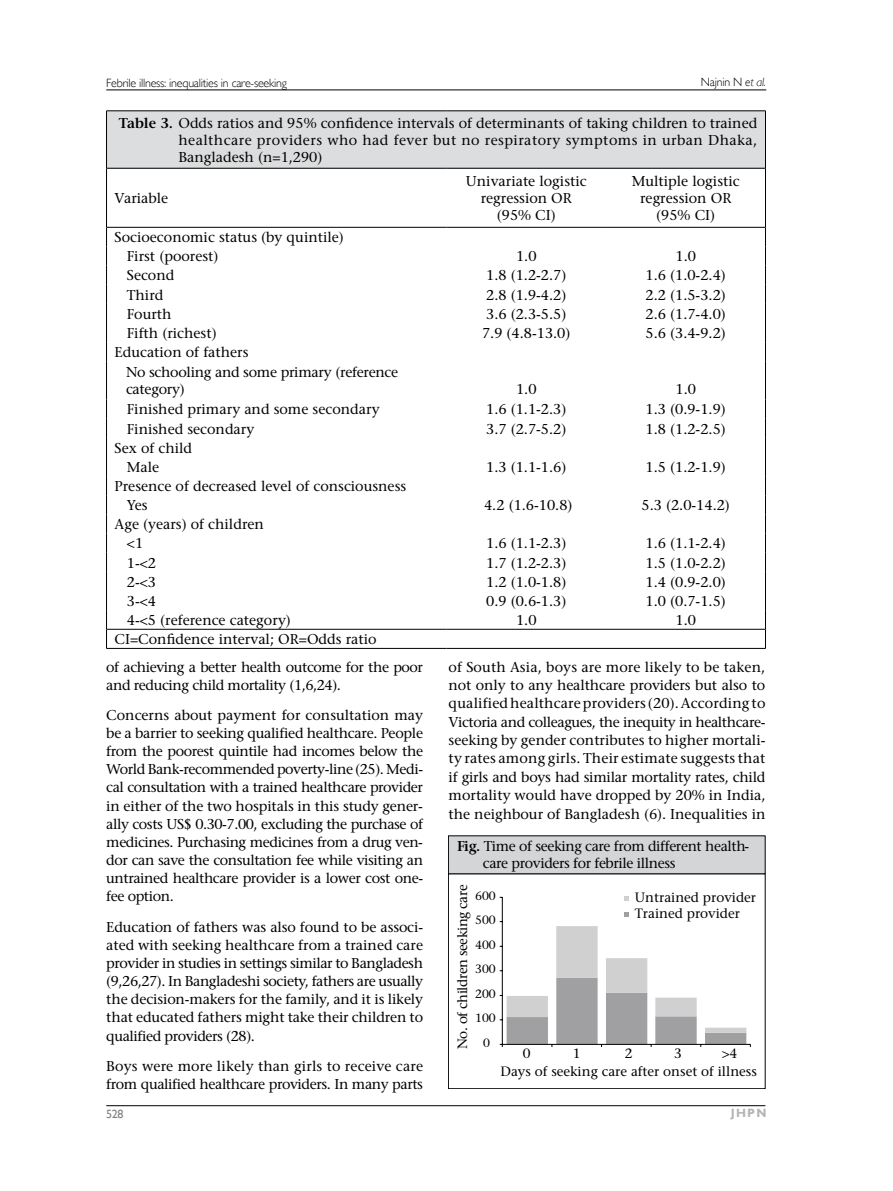
<style>
.page{position:relative;width:893px;height:1191px;background:#fff}
.page>*{position:absolute;margin:0;border:0;box-sizing:border-box;transform-origin:0 0}
.t1{font:500 14.25px/18.1px "Stone Serif Std";color:#000;text-align:justify}
.t2{font:500 14.25px/18px "Stone Serif Std";letter-spacing:-.03em;color:#000}
.t3{font:500 14.25px/17.1px "Stone Serif Std";letter-spacing:-.025em;color:#000}
.t4{font:500 14.25px/20.1px "Stone Serif Std";letter-spacing:-.02em;color:#000}
.t5{font:500 13.5px/15.9px "Stone Serif Std";color:#000}
.t6{font:300 12px "Gill Sans";letter-spacing:-.02em;color:#000}
.t7{font:500 12px "Stone Serif Std";color:#000}
.t8{font:700 12px "Gill Sans";color:#b2b4b6}
.t9{font:12px "Gill Sans";color:#808285}
.s1{font-style:italic}
.s2{font-weight:600}
</style>
<div class="page">
<hr style="left:106px;top:90px;width:660px;height:1px;background:#000">
<hr style="left:106px;top:1105px;width:659px;height:1px;background:#000">
<div style="left:107px;top:111px;width:658px;height:57px;background:#dcddde"></div>
<hr style="left:106px;top:111px;width:341px;height:1px;background:#000">
<hr style="left:106px;top:111px;width:1px;height:57px;background:#000">
<hr style="left:447px;top:111px;width:159px;height:1px;background:#000">
<hr style="left:606px;top:111px;width:160px;height:1px;background:#000">
<hr style="left:765px;top:111px;width:1px;height:57px;background:#000">
<hr style="left:106px;top:168px;width:341px;height:1px;background:#000">
<hr style="left:106px;top:168px;width:1px;height:59px;background:#000">
<hr style="left:447px;top:168px;width:159px;height:1px;background:#000">
<hr style="left:606px;top:168px;width:160px;height:1px;background:#000">
<hr style="left:765px;top:168px;width:1px;height:59px;background:#000">
<hr style="left:106px;top:227px;width:341px;height:1px;background:#000">
<hr style="left:447px;top:227px;width:159px;height:1px;background:#000">
<hr style="left:606px;top:227px;width:160px;height:1px;background:#000">
<svg style="left:106px;top:227px;width:1px;height:134px"></svg>
<svg style="left:765px;top:227px;width:1px;height:134px"></svg>
<hr style="left:106px;top:361px;width:1px;height:38px;background:#000">
<hr style="left:765px;top:361px;width:1px;height:38px;background:#000">
<hr style="left:106px;top:629px;width:341px;height:1px;background:#000">
<svg style="left:106px;top:399px;width:1px;height:249px"></svg>
<hr style="left:447px;top:629px;width:159px;height:1px;background:#000">
<hr style="left:606px;top:629px;width:160px;height:1px;background:#000">
<svg style="left:765px;top:399px;width:1px;height:249px"></svg>
<hr style="left:106px;top:648px;width:341px;height:1px;background:#000">
<hr style="left:447px;top:648px;width:159px;height:1px;background:#000">
<hr style="left:606px;top:648px;width:160px;height:1px;background:#000">
<svg style="left:499px;top:896px;width:252px;height:151px"></svg>
<div style="left:448px;top:873px;width:317px;height:216px;border:1px solid #000"></div>
<div style="left:448px;top:836px;width:317px;height:37px;background:#d3d5d7"></div>
<div style="left:448px;top:835px;width:317px;height:39px;border:1px solid #000"></div>
<p class="t6" style="left:106px;top:76px;width:182px">Febrile illness: inequalities in care-seeking</p>
<p class="t6" style="left:701px;top:75px;width:67px">Najnin N <span class="s1">et al.</span></p>
<p class="t1" style="left:178px;top:114px;width:580px;line-height:17.1px;text-indent:-60px"><span class="s2">Table 3.</span> Odds ratios and 95% confidence intervals of determinants of taking children to trained healthcare providers who had fever but no respiratory symptoms in urban Dhaka, Bangladesh (n=1,290)</p>
<p class="t1" style="left:115px;top:189px;width:55px">Variable</p>
<p class="t1" style="left:466px;top:172px;width:122px;line-height:17.1px;text-align:center">Univariate logistic regression OR (95% CI)</p>
<p class="t1" style="left:632px;top:172px;width:110px;line-height:17.1px;text-align:center">Multiple logistic regression OR (95% CI)</p>
<p class="t1" style="left:127px;top:228px;width:219px;line-height:19.2px;text-indent:-12px">Socioeconomic status (by quintile)<br>First (poorest)</p>
<p class="t1" style="left:516px;top:247px;width:22px">1.0</p>
<p class="t1" style="left:675px;top:247px;width:22px">1.0</p>
<p class="t1" style="left:127px;top:266px;width:49px">Second</p>
<p class="t1" style="left:486px;top:266px;width:82px">1.8 (1.2-2.7)</p>
<p class="t1" style="left:646px;top:266px;width:82px">1.6 (1.0-2.4)</p>
<p class="t1" style="left:127px;top:285px;width:38px">Third</p>
<p class="t1" style="left:486px;top:285px;width:82px">2.8 (1.9-4.2)</p>
<p class="t1" style="left:646px;top:285px;width:82px">2.2 (1.5-3.2)</p>
<p class="t1" style="left:127px;top:305px;width:46px">Fourth</p>
<p class="t1" style="left:486px;top:305px;width:82px">3.6 (2.3-5.5)</p>
<p class="t1" style="left:646px;top:305px;width:82px">2.6 (1.7-4.0)</p>
<p class="t1" style="left:127px;top:324px;width:91px">Fifth (richest)</p>
<p class="t1" style="left:482px;top:324px;width:90px">7.9 (4.8-13.0)</p>
<p class="t1" style="left:646px;top:324px;width:82px">5.6 (3.4-9.2)</p>
<p class="t4" style="left:126px;top:342px;width:274px;text-indent:-11px">Education of fathers<br>No schooling and some primary (reference</p>
<p class="t4" style="left:126px;top:379px;width:60px">category)</p>
<p class="t1" style="left:516px;top:380px;width:22px">1.0</p>
<p class="t1" style="left:675px;top:380px;width:22px">1.0</p>
<p class="t1" style="left:127px;top:400px;width:254px">Finished primary and some secondary</p>
<p class="t1" style="left:486px;top:400px;width:82px">1.6 (1.1-2.3)</p>
<p class="t1" style="left:646px;top:400px;width:82px">1.3 (0.9-1.9)</p>
<p class="t1" style="left:127px;top:419px;width:129px">Finished secondary</p>
<p class="t1" style="left:486px;top:419px;width:82px">3.7 (2.7-5.2)</p>
<p class="t1" style="left:646px;top:419px;width:82px">1.8 (1.2-2.5)</p>
<p class="t1" style="left:127px;top:438px;width:67px;line-height:19.2px;text-indent:-12px">Sex of child<br>Male</p>
<p class="t1" style="left:486px;top:458px;width:82px">1.3 (1.1-1.6)</p>
<p class="t1" style="left:646px;top:458px;width:82px">1.5 (1.2-1.9)</p>
<p class="t1" style="left:127px;top:476px;width:281px;line-height:19.2px;text-indent:-12px">Presence of decreased level of consciousness<br>Yes</p>
<p class="t1" style="left:127px;top:515px;width:139px;line-height:19.2px;text-indent:-12px">Age (years) of children &lt;1</p>
<p class="t1" style="left:484px;top:496px;width:90px">4.2 (1.6-10.8)</p>
<p class="t1" style="left:641px;top:496px;width:90px">5.3 (2.0-14.2)</p>
<p class="t1" style="left:486px;top:534px;width:82px">1.6 (1.1-2.3)</p>
<p class="t1" style="left:646px;top:534px;width:82px">1.6 (1.1-2.4)</p>
<p class="t1" style="left:127px;top:553px;width:31px">1-&lt;2</p>
<p class="t1" style="left:486px;top:553px;width:82px">1.7 (1.2-2.3)</p>
<p class="t1" style="left:646px;top:553px;width:82px">1.5 (1.0-2.2)</p>
<p class="t1" style="left:127px;top:572px;width:31px">2-&lt;3</p>
<p class="t1" style="left:486px;top:572px;width:82px">1.2 (1.0-1.8)</p>
<p class="t1" style="left:646px;top:572px;width:82px">1.4 (0.9-2.0)</p>
<p class="t1" style="left:127px;top:592px;width:31px">3-&lt;4</p>
<p class="t1" style="left:486px;top:592px;width:82px">0.9 (0.6-1.3)</p>
<p class="t1" style="left:646px;top:592px;width:82px">1.0 (0.7-1.5)</p>
<p class="t1" style="left:127px;top:611px;width:166px">4-&lt;5 (reference category)</p>
<p class="t1" style="left:516px;top:611px;width:22px">1.0</p>
<p class="t1" style="left:675px;top:611px;width:22px">1.0</p>
<p class="t1" style="left:115px;top:630px;width:263px">CI=Confidence interval; OR=Odds ratio</p>
<p class="t2" style="left:106px;top:657px;width:318px">of achieving a better health outcome for the poor and reducing child mortality (1,6,24).</p>
<p class="t1" style="left:106px;top:706px;width:318px">Concerns about payment for consultation may be a barrier to seeking qualified healthcare. People from the poorest quintile had incomes below the World Bank-recommended poverty-line (25). Medi&shy;cal consultation with a trained healthcare provider in either of the two hospitals in this study gener&shy;ally costs US$ 0.30-7.00, excluding the purchase of medicines. Purchasing medicines from a drug ven&shy;dor can save the consultation fee while visiting an untrained healthcare provider is a lower cost one&shy;fee option.</p>
<p class="t1" style="left:106px;top:917px;width:318px">Education of fathers was also found to be associ&shy;ated with seeking healthcare from a trained care provider in studies in settings similar to Bangladesh (9,26,27). In Bangladeshi society, fathers are usually the decision-makers for the family, and it is likely that educated fathers might take their children to qualified providers (28).</p>
<p class="t2" style="left:106px;top:1056px;width:318px">Boys were more likely than girls to receive care from qualified healthcare providers. In many parts</p>
<p class="t1" style="left:449px;top:657px;width:318px">of South Asia, boys are more likely to be taken, not only to any healthcare providers but also to qualified healthcare providers (20). According to Victoria and colleagues, the inequity in healthcare&shy;seeking by gender contributes to higher mortali&shy;ty rates among girls. Their estimate suggests that if girls and boys had similar mortality rates, child mortality would have dropped by 20% in India, the neighbour of Bangladesh (6). Inequalities in</p>
<p class="t3" style="left:483px;top:837px;width:268px;text-indent:-26px"><span class="s2">Fig.</span> Time of seeking care from different health&shy;care providers for febrile illness</p>
<p class="t5" style="left:455px;top:1049px;width:166px;rotate:-90deg">N hcfo.o nerdl i nikees eracg</p>
<p class="t7" style="left:475px;top:888px;width:22px">600</p>
<p class="t7" style="left:475px;top:913px;width:22px">500</p>
<p class="t7" style="left:475px;top:937px;width:22px">400</p>
<p class="t7" style="left:475px;top:962px;width:22px">300</p>
<p class="t7" style="left:475px;top:986px;width:22px">200</p>
<p class="t7" style="left:475px;top:1011px;width:22px">100</p>
<p class="t7" style="left:483px;top:1035px;width:8px">0</p>
<p class="t5" style="left:635px;top:889px;width:123px">Untrained provider<br>Trained provider</p>
<p class="t5" style="left:523px;top:1045px;width:9px">0</p>
<p class="t5" style="left:573px;top:1045px;width:9px">1</p>
<p class="t5" style="left:625px;top:1045px;width:9px">2</p>
<p class="t5" style="left:674px;top:1045px;width:9px">3</p>
<p class="t5" style="left:722px;top:1045px;width:17px">&gt;4</p>
<p class="t5" style="left:500px;top:1063px;width:258px">Days of seeking care after onset of illness</p>
<p class="t9" style="left:106px;top:1106px;width:19px">528</p>
<p class="t8" style="left:731px;top:1105px;width:37px">JHPN</p>
</div>
